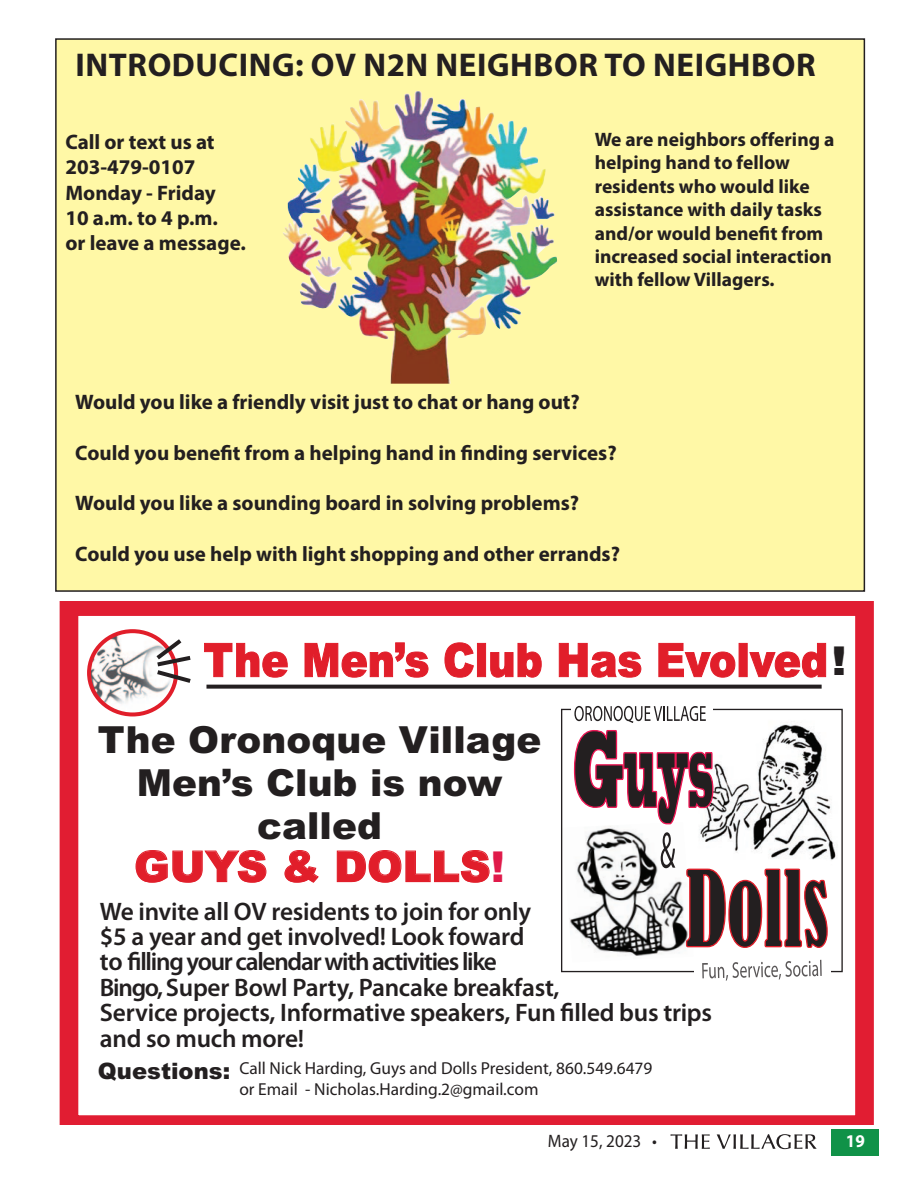
<style>
.page{position:relative;width:918px;height:1188px;background:#fff}
.page>*{position:absolute;margin:0;border:0;box-sizing:border-box;transform-origin:0 0}
.t1{font:900 42.75px "Arial";color:#e11e2a}
.t2{font:900 39.9px "Arial";color:#231f20;scale:1.16 1}
.t3{font:900 37.35px/42.8px "Arial";color:#231f20;text-align:center}
.t4{font:700 33px "Myriad Pro";letter-spacing:.02em;color:#231f20}
.t5{font:600 25.35px/25.3px "Myriad Pro";letter-spacing:-.01em;color:#231f20}
.t6{font:900 22.65px "Arial";color:#231f20}
.t7{font:700 21px/25.2px "Myriad Pro";color:#231f20}
.t8{font:700 19.5px/23.4px "Myriad Pro";color:#231f20}
.t9{font:18px "Myriad Pro";color:#231f20;scale:.95 1}
.t10{font:700 18px "Myriad Pro";color:#fff;scale:.95 1}
.t11{font:17.4px/21.3px "Myriad Pro";color:#231f20}
.s1{color:#e01a4a}
</style>
<div class="page">
<div style="left:832px;top:1129px;width:47px;height:27px;background:#109248"></div>
<svg style="left:671px;top:1134px;width:146px;height:15px"></svg>
<svg style="left:60px;top:601px;width:814px;height:524px"></svg>
<svg style="left:135px;top:850px;width:132px;height:33px"></svg>
<svg style="left:284px;top:850px;width:36px;height:33px"></svg>
<svg style="left:336px;top:850px;width:154px;height:33px"></svg>
<svg style="left:742px;top:702px;width:74px;height:7px"></svg>
<svg style="left:204px;top:642px;width:84px;height:36px"></svg>
<svg style="left:304px;top:642px;width:125px;height:36px"></svg>
<svg style="left:444px;top:642px;width:31px;height:36px"></svg>
<div style="left:477px;top:643px;width:9px;height:34px;background:#e11e2a"></div>
<svg style="left:490px;top:642px;width:52px;height:36px"></svg>
<svg style="left:558px;top:642px;width:84px;height:36px"></svg>
<svg style="left:658px;top:642px;width:78px;height:36px"></svg>
<div style="left:739px;top:643px;width:9px;height:34px;background:#e11e2a;border:1px solid #e11e2a"></div>
<svg style="left:749px;top:642px;width:78px;height:36px"></svg>
<img style="left:89px;top:631px;width:87px;height:83px;border-radius:50%">
<div style="left:87px;top:629px;width:91px;height:87px;border:4px solid #e11e2a;border-radius:50%"></div>
<svg style="left:152px;top:635px;width:43px;height:51px"></svg>
<svg style="left:206px;top:685px;width:616px;height:4px;background:#373334"></svg>
<img style="left:563px;top:822px;width:125px;height:140px">
<img style="left:688px;top:711px;width:153px;height:162px">
<svg style="left:573px;top:729px;width:141px;height:96px"></svg>
<svg style="left:661px;top:832px;width:14px;height:36px"></svg>
<svg style="left:685px;top:868px;width:143px;height:44px"></svg>
<img style="left:654px;top:912px;width:216px;height:117px">
<svg style="left:702px;top:960px;width:120px;height:21px"></svg>
<div style="left:571px;top:696px;width:142px;height:28px;background:#fff"></div>
<svg style="left:574px;top:706px;width:132px;height:17px"></svg>
<div style="left:56px;top:39px;width:808px;height:552px;background:#fff8a6"></div>
<img style="left:313px;top:91px;width:244px;height:293px">
<p class="t4" style="left:76px;top:52px;width:742px">INTRODUCING: OV N2N NEIGHBOR TO NEIGHBOR</p>
<p class="t7" style="left:65px;top:131px;width:151px">Call or text us at<br>203-479-0107</p>
<p class="t7" style="left:65px;top:182px;width:152px">Monday - Friday</p>
<p class="t7" style="left:65px;top:207px;width:154px">10 a.m. to 4 p.m.</p>
<p class="t7" style="left:65px;top:232px;width:182px">or leave a message.</p>
<p class="t8" style="left:595px;top:129px;width:241px">We are neighbors offering a helping hand to fellow residents who would like assistance with daily tasks and/or would benefit from increased social interaction with fellow Villagers.</p>
<p class="t7" style="left:75px;top:392px;width:506px">Would you like a friendly visit just to chat or hang out?</p>
<p class="t7" style="left:75px;top:442px;width:543px">Could you benefit from a helping hand in finding services?</p>
<p class="t7" style="left:75px;top:492px;width:505px">Would you like a sounding board in solving problems?</p>
<p class="t7" style="left:75px;top:543px;width:546px">Could you use help with light shopping and other errands?</p>
<p class="t3" style="left:98px;top:723px;width:445px">The Oronoque Village<br>Men’s Club is now called</p>
<p class="t1" style="left:134px;top:851px;width:372px">GUYS &amp; DOLLS<span class="s1">!</span></p>
<p class="t5" style="left:100px;top:901px;width:614px">We invite all OV residents to join for only<br>$5 a year and get involved! Look foward<br>to filling your calendar with activities like<br>Bingo, Super Bowl Party, Pancake breakfast,<br>Service projects, Informative speakers, Fun filled bus trips and so much more!</p>
<p class="t6" style="left:98px;top:1062px;width:134px">Questions:</p>
<p class="t11" style="left:239px;top:1059px;width:414px">Call Nick Harding, Guys and Dolls President, 860.549.6479 or Email - Nicholas.Harding.2@gmail.com</p>
<p class="t2" style="left:832px;top:647px;width:15px">!</p>
<p class="t9" style="left:548px;top:1134px;width:116px">May 15, 2023 •</p>
<p class="t10" style="left:846px;top:1134px;width:21px">19</p>
</div>
